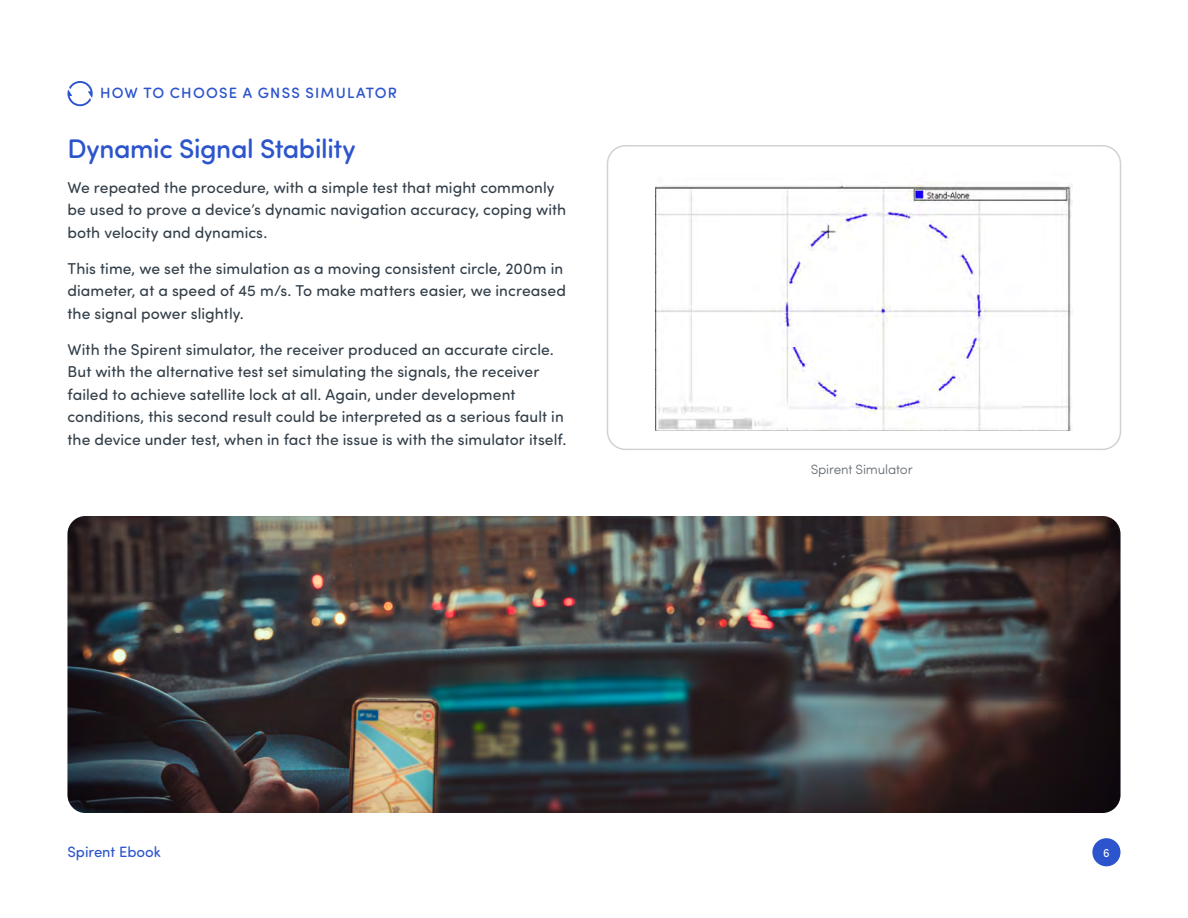
<style>
.page{position:relative;width:1188px;height:918px;background:#fff}
.page>*{position:absolute;margin:0;border:0;box-sizing:border-box;transform-origin:0 0}
.Heading_1_SPAN{font:500 27px "Sofia Pro Soft";letter-spacing:-.015em;color:#2c54cd}
.Body_Text{font:15.75px/22.5px "Sofia Pro Soft";letter-spacing:.005em;color:#323e48}
.t1{font:500 15px "Sofia Pro Soft";letter-spacing:.08em;color:#2c54cd}
.t2{font:15px "Sofia Pro Soft";color:#2c54cd}
.t3{font:300 13.5px "Sofia Pro Soft";letter-spacing:-.01em;color:#656c72}
.t4{font:12px "Sofia Pro Soft";color:#fff}
</style>
<div class="page">
<div style="left:1092px;top:838px;width:28px;height:28px;background:#2c54cd;border-radius:50%"></div>
<svg style="left:68px;top:81px;width:25px;height:25px"></svg>
<div style="left:607px;top:145px;width:514px;height:305px;border:2px solid #d2d2d2;border-radius:18px"></div>
<img style="left:655px;top:179px;width:418px;height:252px">
<img style="left:68px;top:516px;width:1052px;height:297px">
<p class="t1" style="left:100px;top:82px;width:298px">HOW TO CHOOSE A GNSS SIMULATOR</p>
<p class="Heading_1_SPAN" style="left:68px;top:129px;width:290px">Dynamic Signal Stability</p>
<p class="Body_Text" style="left:68px;top:175px;width:500px">We repeated the procedure, with a simple test that might commonly be used to prove a device’s dynamic navigation accuracy, coping with both velocity and dynamics.</p>
<p class="Body_Text" style="left:68px;top:256px;width:500px">This time, we set the simulation as a moving consistent circle, 200m in diameter, at a speed of 45 m/s. To make matters easier, we increased the signal power slightly.</p>
<p class="Body_Text" style="left:68px;top:337px;width:500px">With the Spirent simulator, the receiver produced an accurate circle.<br>But with the alternative test set simulating the signals, the receiver failed to achieve satellite lock at all. Again, under development conditions, this second result could be interpreted as a serious fault in the device under test, when in fact the issue is with the simulator itself.</p>
<p class="t3" style="left:811px;top:460px;width:103px">Spirent Simulator</p>
<p class="t2" style="left:68px;top:842px;width:95px">Spirent Ebook</p>
<p class="t4" style="left:1103px;top:845px;width:8px">6</p>
</div>
